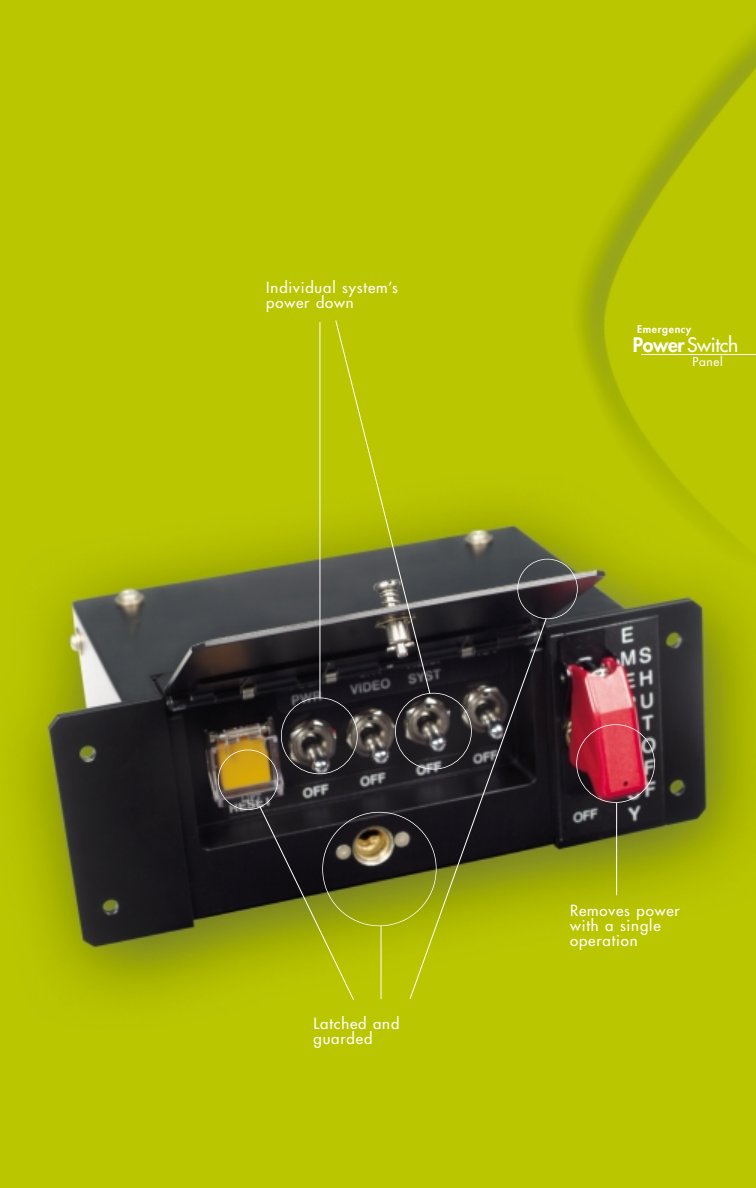
<style>
.page{position:relative;width:756px;height:1188px;background:#fff}
.page>*{position:absolute;margin:0;border:0;box-sizing:border-box;transform-origin:0 0}
.t1{font:19.5px "Futura";letter-spacing:-.015em;color:#fff}
.t2{font:15px/15px "Futura";letter-spacing:.06em;color:#fff}
.t3{font:12px "Futura";letter-spacing:.06em;color:#fff}
.t4{font:800 10.5px "Futura";letter-spacing:.06em;color:#fff}
.s1{font-weight:800}
</style>
<div class="page">
<img style="left:0;top:0;width:756px;height:1188px">
<div style="left:218px;top:750px;width:60px;height:60px;border:2px solid #fff;border-radius:50%"></div>
<div style="left:517px;top:559px;width:61px;height:60px;border:2px solid #fff;border-radius:50%"></div>
<hr style="left:381px;top:926px;width:1px;height:73px;background:#fff">
<div style="left:576px;top:724px;width:79px;height:79px;border:2px solid #fff;border-radius:50%"></div>
<hr style="left:616px;top:803px;width:1px;height:92px;background:#fff">
<div style="left:281px;top:697px;width:77px;height:77px;border:2px solid #fff;border-radius:50%"></div>
<hr style="left:320px;top:322px;width:1px;height:376px;background:#fff">
<hr style="left:641px;top:354px;width:115px;height:1px;background:#fff">
<svg style="left:259px;top:806px;width:96px;height:195px;background:#676c14"></svg>
<svg style="left:409px;top:618px;width:138px;height:382px;background:#575a1a"></svg>
<svg style="left:335px;top:320px;width:96px;height:374px;background:#8b921d"></svg>
<p class="t2" style="left:266px;top:281px;width:133px">Individual system’s power down</p>
<p class="t4" style="left:637px;top:324px;width:56px">Emergency</p>
<h1 class="t1" style="left:633px;top:335px;width:107px"><span class="s1">Power</span>Switch</h1>
<p class="t3" style="left:693px;top:356px;width:32px">Panel</p>
<p class="t2" style="left:314px;top:1017px;width:87px">Latched and guarded</p>
<p class="t2" style="left:570px;top:904px;width:111px">Removes power with a single operation</p>
</div>
